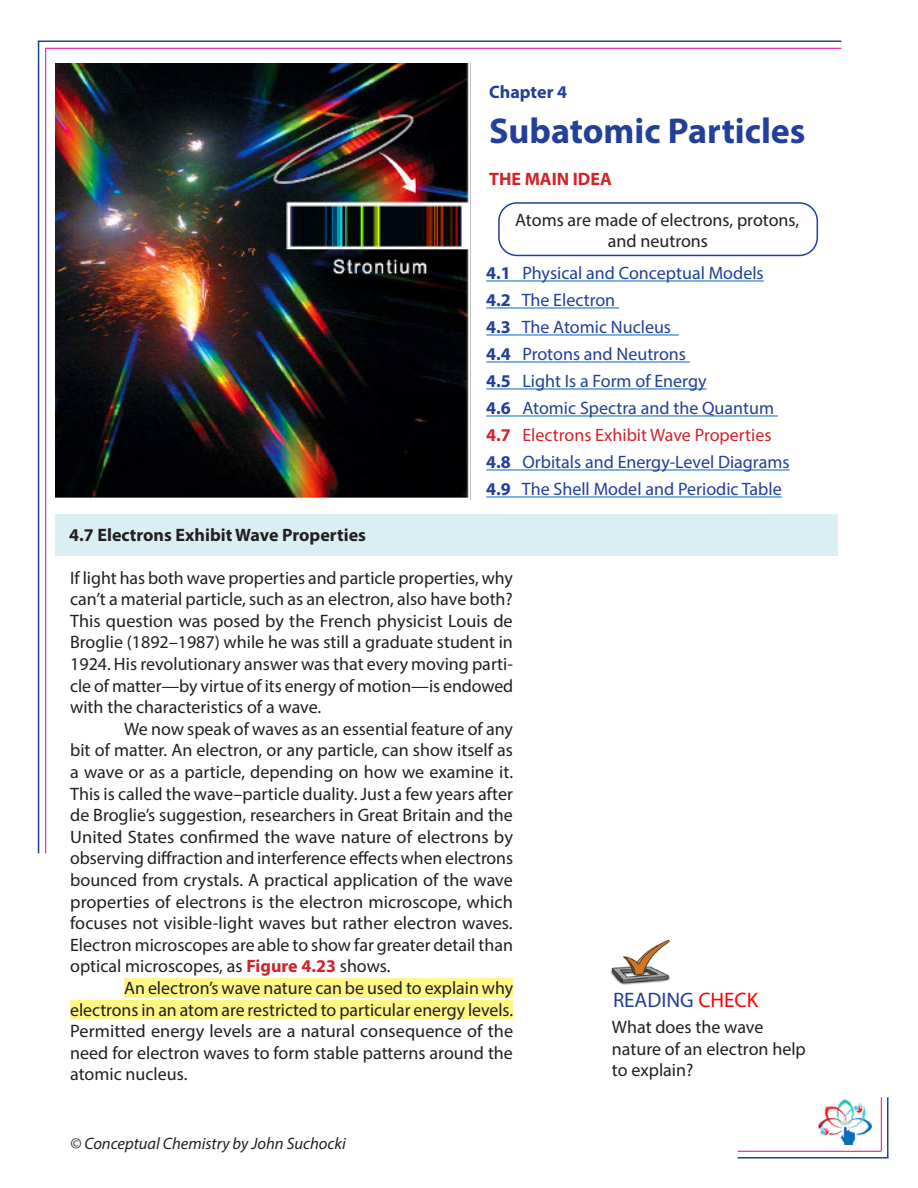
<style>
.page{position:relative;width:918px;height:1188px;background:#fff}
.page>*{position:absolute;margin:0;border:0;box-sizing:border-box;transform-origin:0 0}
.t1{font:700 36px "Myriad Pro";color:#223f99}
.t2{font:21px "Myriad Pro";color:#223f99}
.Try_This{font:18px/21.6px "Myriad Pro";color:#231f20;text-align:justify}
.t3{font:18px "Myriad Pro";color:#223f99}
.Section_Heading{font:700 18px "Myriad Pro";color:#231f20}
.t4{font:18px "Myriad Pro";color:#d1232a}
.t5{font:700 18px "Myriad Pro";color:#d1232a}
.t6{font:700 18px "Myriad Pro";color:#223f99}
.t7{font:italic 16.5px "Myriad Pro";color:#231f20}
.s1{font-weight:700}
.s2{font-weight:700;color:#d1232a}
.s3{color:#f00}
</style>
<div class="page">
<img style="left:818px;top:1099px;width:53px;height:45px">
<hr style="left:38px;top:41px;width:1px;height:812px;background:#223f99">
<hr style="left:38px;top:40px;width:803px;height:2px;background:#223f99">
<hr style="left:45px;top:48px;width:1px;height:805px;background:#ed028c">
<hr style="left:45px;top:48px;width:796px;height:1px;background:#ed028c">
<hr style="left:887px;top:1097px;width:2px;height:61px;background:#223f99">
<hr style="left:738px;top:1157px;width:151px;height:2px;background:#223f99">
<hr style="left:881px;top:1097px;width:1px;height:54px;background:#ed028c">
<hr style="left:738px;top:1151px;width:143px;height:1px;background:#ed028c">
<img style="left:56px;top:63px;width:415px;height:437px">
<div style="left:498px;top:202px;width:320px;height:54px;border:2px solid #223f99;border-radius:18px"></div>
<div style="left:56px;top:514px;width:782px;height:41px;background:#daeff3"></div>
<div style="left:124px;top:978px;width:389px;height:20px;background:#fff685"></div>
<div style="left:70px;top:1000px;width:443px;height:19px;background:#fff685"></div>
<img style="left:610px;top:939px;width:61px;height:46px">
<hr style="left:486px;top:281px;width:278px;height:1px;background:#0563c1">
<hr style="left:486px;top:308px;width:133px;height:1px;background:#0563c1">
<hr style="left:486px;top:335px;width:193px;height:1px;background:#0563c1">
<hr style="left:486px;top:362px;width:204px;height:1px;background:#0563c1">
<hr style="left:486px;top:389px;width:221px;height:1px;background:#0563c1">
<hr style="left:486px;top:416px;width:292px;height:1px;background:#0563c1">
<hr style="left:486px;top:470px;width:304px;height:1px;background:#0563c1">
<hr style="left:486px;top:497px;width:296px;height:1px;background:#0563c1">
<p class="t6" style="left:489px;top:80px;width:79px">Chapter 4</p>
<p class="t1" style="left:489px;top:108px;width:318px">Subatomic Particles</p>
<p class="t5" style="left:489px;top:167px;width:124px">THE MAIN IDEA</p>
<p class="Try_This" style="left:515px;top:209px;width:286px;text-align:center">Atoms are made of electrons, protons, and neutrons</p>
<p class="t3" style="left:486px;top:262px;width:279px"><span class="s1">4.1</span> Physical and Conceptual Models</p>
<p class="t3" style="left:486px;top:289px;width:130px"><span class="s1">4.2</span> The Electron</p>
<p class="t3" style="left:486px;top:316px;width:186px"><span class="s1">4.3</span> The Atomic Nucleus</p>
<p class="t3" style="left:486px;top:343px;width:201px"><span class="s1">4.4</span> Protons and Neutrons</p>
<p class="t3" style="left:486px;top:370px;width:222px"><span class="s1">4.5</span> Light Is a Form of Energy</p>
<p class="t3" style="left:486px;top:397px;width:289px"><span class="s1">4.6</span> Atomic Spectra and the Quantum</p>
<p class="t4" style="left:486px;top:424px;width:287px"><span class="s1">4.7</span> Electrons Exhibit Wave Properties</p>
<p class="t3" style="left:486px;top:451px;width:305px"><span class="s1">4.8</span> Orbitals and Energy-Level Diagrams</p>
<p class="t3" style="left:486px;top:478px;width:297px"><span class="s1">4.9</span> The Shell Model and Periodic Table</p>
<p class="Section_Heading" style="left:69px;top:523px;width:298px">4.7 Electrons Exhibit Wave Properties</p>
<p class="Try_This" style="left:70px;top:566px;width:445px">If light has both wave properties and particle properties, why can’t a material particle, such as an electron, also have both?<br>This question was posed by the French physicist Louis de Broglie (1892–1987) while he was still a graduate student in 1924. His revolutionary answer was that every moving parti&shy;cle of matter—by virtue of its energy of motion—is endowed with the characteristics of a wave.</p>
<p class="Try_This" style="left:70px;top:718px;width:444px;text-indent:54px">We now speak of waves as an essential feature of any bit of matter. An electron, or any particle, can show itself as a wave or as a particle, depending on how we examine it.<br>This is called the wave–particle duality. Just a few years after de Broglie’s suggestion, researchers in Great Britain and the United States confirmed the wave nature of electrons by observing diffraction and interference effects when electrons bounced from crystals. A practical application of the wave properties of electrons is the electron microscope, which focuses not visible-light waves but rather electron waves.<br>Electron microscopes are able to show far greater detail than optical microscopes, as <span class="s2">Figure 4.23</span> shows.</p>
<p class="Try_This" style="left:70px;top:977px;width:445px;text-indent:54px">An electron’s wave nature can be used to explain why electrons in an atom are restricted to particular energy levels.<br>Permitted energy levels are a natural consequence of the need for electron waves to form stable patterns around the atomic nucleus.</p>
<p class="t7" style="left:70px;top:1134px;width:277px">© Conceptual Chemistry by John Suchocki</p>
<p class="t2" style="left:613px;top:987px;width:147px">READING <span class="s3">CHECK</span></p>
<p class="Try_This" style="left:612px;top:1016px;width:195px;text-align:left">What does the wave nature of an electron help to explain?</p>
</div>
